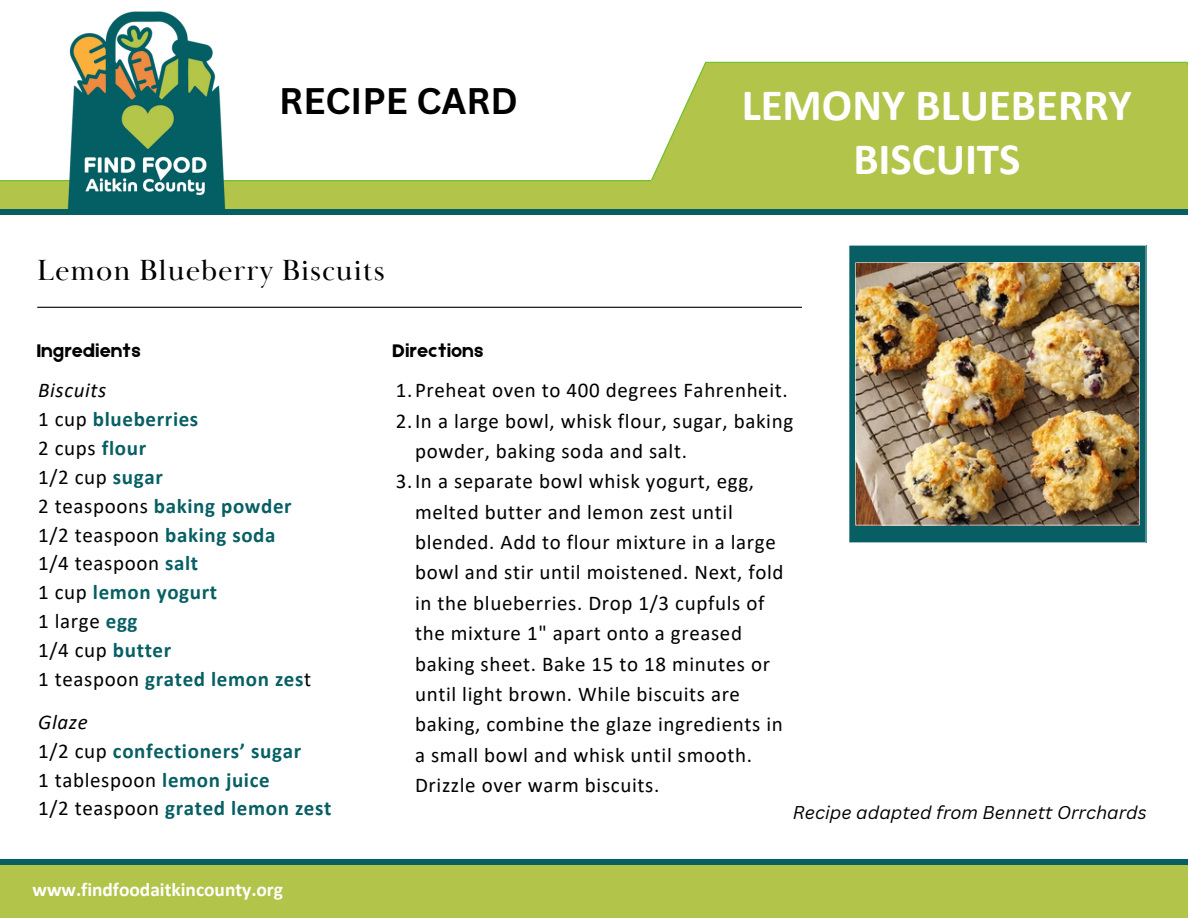
<style>
.page{position:relative;width:1188px;height:918px;background:#fff}
.page>*{position:absolute;margin:0;border:0;box-sizing:border-box;transform-origin:0 0}
.t1{font:700 45px/54px "Calibri";color:#fff;text-align:center}
.t2{font:700 36px "Canva Sans";color:#000}
.t3{font:30px "Baskerville Display PT";letter-spacing:.03em;color:#000}
.t4{font:21px/30.3px "Calibri";letter-spacing:.03em;color:#000}
.t5{font:700 21px/28.8px "Calibri";letter-spacing:.03em;color:#075f64}
.t6{font:700 19.5px "Calibri";color:#fff}
.t7{font:19.5px "Etna";letter-spacing:.03em;color:#000}
.t8{font:italic 18px "Canva Sans";color:#000}
.s1{font-weight:400;font-style:italic;color:#000}
.s2{font-weight:400;color:#000}
</style>
<div class="page">
<div style="left:0;top:864px;width:1188px;height:54px;background:#b2c54a"></div>
<div style="left:0;top:859px;width:1188px;height:5px;background:#075f64"></div>
<hr style="left:37px;top:307px;width:765px;height:1px;background:#000">
<img style="left:849px;top:245px;width:297px;height:298px">
<svg style="left:651px;top:62px;width:537px;height:118px;background:#b6c855"></svg>
<svg style="left:0;top:180px;width:1188px;height:35px;background:#a1bc4b"></svg>
<div style="left:669px;top:149px;width:519px;height:57px;background:#b2c54a"></div>
<div style="left:651px;top:180px;width:18px;height:32px;background:#b2c54a"></div>
<div style="left:0;top:209px;width:1188px;height:5px;background:#075f64"></div>
<img style="left:33px;top:11px;width:228px;height:198px">
<p class="t2" style="left:279px;top:76px;width:240px">RECIPE CARD</p>
<p class="t3" style="left:37px;top:252px;width:349px">Lemon Blueberry Biscuits</p>
<p class="t1" style="left:742px;top:82px;width:392px">LEMONY BLUEBERRY<br>BISCUITS</p>
<h5 class="t7" style="left:37px;top:337px;width:105px">Ingredients</h5>
<h5 class="t5" style="left:38px;top:378px;width:275px"><span class="s1">Biscuits<br></span><span class="s2">1 cup</span> blueberries<br><span class="s2">2 cups</span> flour<br><span class="s2">1/2 cup</span> sugar<br><span class="s2">2 teaspoons</span> baking powder<br><span class="s2">1/2 teaspoon</span> baking soda<br><span class="s2">1/4 teaspoon</span> salt<br><span class="s2">1 cup</span> lemon yogurt<br><span class="s2">1 large</span> egg<br><span class="s2">1/4 cup</span> butter<br><span class="s2">1 teaspoon</span> grated lemon zes<span class="s2">t</span></h5>
<h5 class="t5" style="left:38px;top:709px;width:265px"><span class="s1">Glaze<br></span><span class="s2">1/2 cup</span> confectioners’ sugar<br><span class="s2">1 tablespoon</span> lemon juice</h5>
<p class="t5" style="left:38px;top:796px;width:295px"><span class="s2">1/2 teaspoon</span> grated lemon zest</p>
<h2 class="t6" style="left:33px;top:881px;width:252px">www.findfoodaitkincounty.org</h2>
<p class="t7" style="left:393px;top:337px;width:92px">Directions</p>
<p class="t4" style="left:396px;top:377px;width:394px">1.Preheat oven to 400 degrees Fahrenheit.</p>
<h3 class="t4" style="left:415px;top:407px;width:380px;text-indent:-19px">2.In a large bowl, whisk flour, sugar, baking powder, baking soda and salt.</h3>
<h5 class="t4" style="left:415px;top:468px;width:370px;text-indent:-19px">3.In a separate bowl whisk yogurt, egg, melted butter and lemon zest until blended. Add to flour mixture in a large bowl and stir until moistened. Next, fold in the blueberries. Drop 1/3 cupfuls of the mixture 1" apart onto a greased baking sheet. Bake 15 to 18 minutes or until light brown. While biscuits are baking, combine the glaze ingredients in a small bowl and whisk until smooth.<br>Drizzle over warm biscuits.</h5>
<p class="t8" style="left:793px;top:800px;width:355px">Recipe adapted from Bennett Orrchards</p>
</div>
